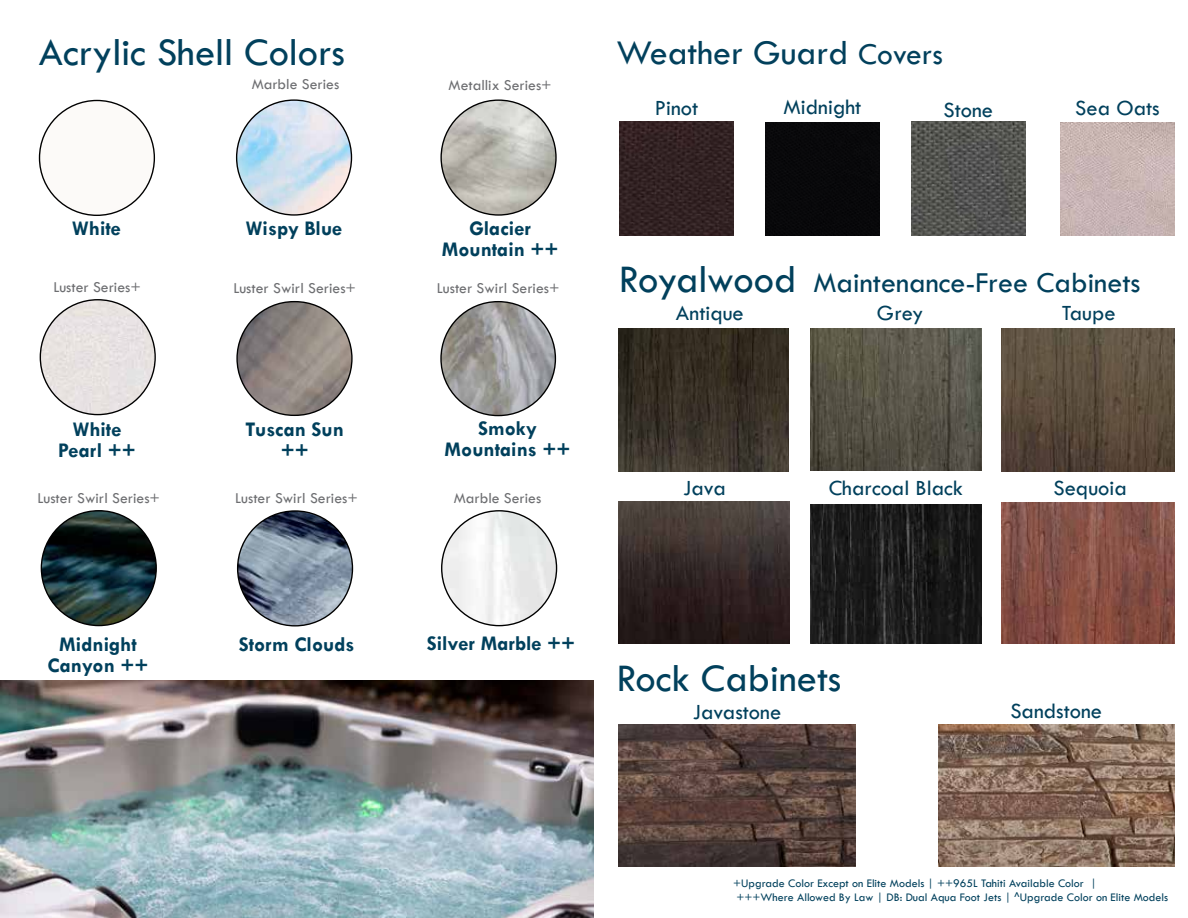
<style>
.page{position:relative;width:1188px;height:918px;background:#fff}
.page>*{position:absolute;margin:0;border:0;box-sizing:border-box;transform-origin:0 0}
.t1{font:40.5px "Tw Cen";color:#01405c}
.t2{font:36px "Tw Cen";color:#02405c}
.t3{font:30px "Tw Cen";color:#01405c}
.t4{font:22.5px "Tw Cen";color:#01405c}
.t5{font:700 21px/21px "Tw Cen";color:#01405c;text-align:center}
.t6{font:15.6px "Tw Cen";color:#6d6e71}
.t7{font:12px/14.4px "Tw Cen";color:#01405c}
.s1{font-size:31.5px}
.s2{font-size:40.5px}
</style>
<div class="page">
<img style="left:619px;top:725px;width:236px;height:142px">
<img style="left:938px;top:725px;width:236px;height:141px">
<img style="left:41px;top:511px;width:115px;height:115px;border-radius:57px">
<img style="left:442px;top:511px;width:114px;height:115px">
<img style="left:238px;top:511px;width:114px;height:115px;border-radius:57px">
<img style="left:40px;top:300px;width:115px;height:115px">
<img style="left:237px;top:302px;width:115px;height:113px;border-radius:57px">
<img style="left:441px;top:302px;width:114px;height:114px;border-radius:57px">
<div style="left:765px;top:122px;width:114px;height:114px;background:#08080a"></div>
<img style="left:620px;top:122px;width:114px;height:113px">
<img style="left:911px;top:122px;width:114px;height:113px">
<img style="left:811px;top:328px;width:171px;height:143px">
<img style="left:619px;top:329px;width:169px;height:142px">
<img style="left:1001px;top:329px;width:174px;height:142px">
<img style="left:619px;top:502px;width:170px;height:142px">
<img style="left:811px;top:505px;width:171px;height:138px">
<img style="left:1001px;top:502px;width:174px;height:141px">
<img style="left:40px;top:100px;width:114px;height:115px">
<img style="left:441px;top:100px;width:115px;height:115px;border-radius:57px">
<img style="left:237px;top:100px;width:114px;height:115px;border-radius:57px">
<img style="left:0;top:681px;width:594px;height:237px">
<img style="left:1061px;top:122px;width:113px;height:114px">
<h1 class="t1" style="left:39px;top:28px;width:308px">Acrylic Shell Colors</h1>
<h3 class="t6" style="left:252px;top:75px;width:89px">Marble Series</h3>
<h3 class="t6" style="left:449px;top:75px;width:105px">Metallix Series+</h3>
<h3 class="t5" style="left:72px;top:217px;width:50px">White</h3>
<h3 class="t5" style="left:442px;top:217px;width:118px">Glacier<br>Mountain ++</h3>
<h3 class="t5" style="left:246px;top:217px;width:98px">Wispy Blue</h3>
<h3 class="t6" style="left:53px;top:278px;width:89px">Luster Series+</h3>
<h3 class="t6" style="left:233px;top:278px;width:124px">Luster Swirl Series+</h3>
<h3 class="t6" style="left:437px;top:278px;width:124px">Luster Swirl Series+</h3>
<h3 class="t5" style="left:58px;top:418px;width:79px">White<br>Pearl ++</h3>
<h3 class="t5" style="left:246px;top:419px;width:100px">Tuscan Sun ++</h3>
<h3 class="t5" style="left:445px;top:417px;width:127px">Smoky<br>Mountains ++</h3>
<h3 class="t6" style="left:37px;top:489px;width:124px">Luster Swirl Series+</h3>
<h3 class="t6" style="left:235px;top:489px;width:124px">Luster Swirl Series+</h3>
<h3 class="t6" style="left:454px;top:489px;width:89px">Marble Series</h3>
<h2 class="t2" style="left:617px;top:31px;width:328px">Weather Guard <span class="s1">Covers</span></h2>
<h3 class="t4" style="left:655px;top:94px;width:45px">Pinot</h3>
<h3 class="t4" style="left:784px;top:93px;width:79px">Midnight</h3>
<h3 class="t4" style="left:944px;top:96px;width:51px">Stone</h3>
<h3 class="t4" style="left:1075px;top:95px;width:86px">Sea Oats</h3>
<h3 class="t3" style="left:619px;top:265px;width:523px"><span class="s2">Royalwood</span> Maintenance-Free Cabinets</h3>
<h3 class="t4" style="left:676px;top:300px;width:69px">Antique</h3>
<h3 class="t4" style="left:877px;top:300px;width:48px">Grey</h3>
<h3 class="t4" style="left:1062px;top:300px;width:55px">Taupe</h3>
<h3 class="t4" style="left:683px;top:474px;width:44px">Java</h3>
<h3 class="t4" style="left:829px;top:474px;width:136px">Charcoal Black</h3>
<h3 class="t4" style="left:1053px;top:474px;width:75px">Sequoia</h3>
<h3 class="t5" style="left:48px;top:633px;width:102px">Midnight<br>Canyon ++</h3>
<h3 class="t5" style="left:239px;top:633px;width:117px">Storm Clouds</h3>
<h3 class="t5" style="left:427px;top:632px;width:150px">Silver Marble ++</h3>
<h1 class="t1" style="left:616px;top:654px;width:227px">Rock Cabinets</h1>
<h3 class="t4" style="left:693px;top:698px;width:90px">Javastone</h3>
<h3 class="t4" style="left:1010px;top:697px;width:93px">Sandstone</h3>
<p class="t7" style="left:733px;top:876px;width:436px">+Upgrade Color Except on Elite Models | ++965L Tahiti Available Color |<br>+++Where Allowed By Law | DB: Dual Aqua Foot Jets | ^Upgrade Color on Elite Models</p>
</div>
